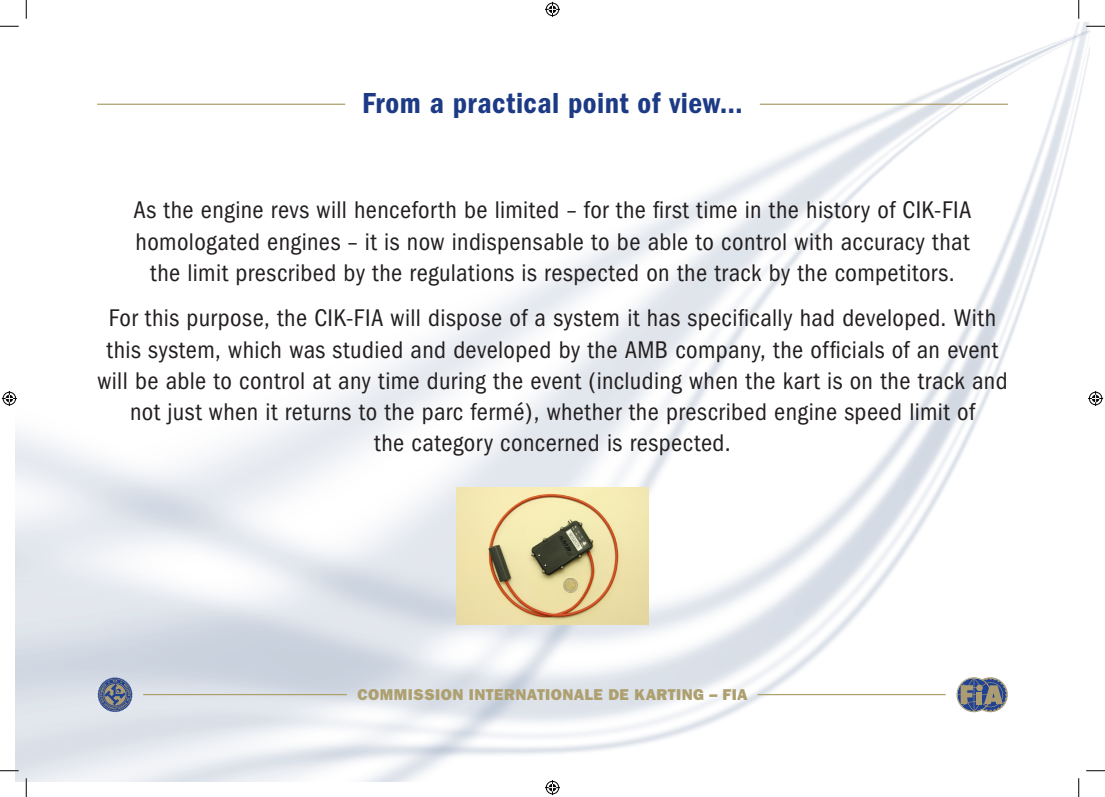
<style>
.page{position:relative;width:1105px;height:797px;background:#fff}
.page>*{position:absolute;margin:0;border:0;box-sizing:border-box;transform-origin:0 0}
.t1{font:600 condensed 30px "Franklin Gothic";letter-spacing:.015em;color:#1c3a85}
.t2{font:condensed 25px/31.2px "Franklin Gothic";letter-spacing:.015em;color:#231f20;text-align:center}
.t3{font:800 15.75px "Franklin Gothic";letter-spacing:.03em;color:#ad9f6e}
</style>
<div class="page">
<img style="left:16px;top:22px;width:1073px;height:759px">
<svg style="left:98px;top:677px;width:35px;height:35px"></svg>
<svg style="left:956px;top:677px;width:52px;height:35px"></svg>
<div style="left:976px;top:684px;width:7px;height:7px;background:#ab9c72;border-radius:50%"></div>
<div style="left:976px;top:692px;width:6px;height:12px;background:#ab9c72"></div>
<hr style="left:143px;top:694px;width:204px;height:1px;background:#ad9f6e">
<hr style="left:758px;top:694px;width:188px;height:1px;background:#ad9f6e">
<hr style="left:97px;top:104px;width:248px;height:1px;background:#ad9f6e">
<hr style="left:760px;top:104px;width:248px;height:1px;background:#ad9f6e">
<img style="left:457px;top:487px;width:191px;height:137px">
<svg style="left:0;top:25px;width:19px;height:2px"></svg>
<svg style="left:1086px;top:25px;width:19px;height:2px"></svg>
<svg style="left:0;top:770px;width:19px;height:1px"></svg>
<svg style="left:1086px;top:770px;width:19px;height:1px"></svg>
<svg style="left:25px;top:0;width:2px;height:19px"></svg>
<svg style="left:25px;top:778px;width:2px;height:19px"></svg>
<svg style="left:1078px;top:0;width:1px;height:19px"></svg>
<svg style="left:1078px;top:778px;width:1px;height:19px"></svg>
<svg style="left:545px;top:2px;width:15px;height:15px"></svg>
<svg style="left:545px;top:780px;width:15px;height:15px"></svg>
<svg style="left:2px;top:391px;width:15px;height:15px"></svg>
<svg style="left:1088px;top:391px;width:15px;height:15px"></svg>
<p class="t1" style="left:362px;top:85px;width:382px">From a practical point of view…</p>
<p class="t2" style="left:133px;top:195px;width:840px">As the engine revs will henceforth be limited – for the first time in the history of CIK-FIA homologated engines – it is now indispensable to be able to control with accuracy that the limit prescribed by the regulations is respected on the track by the competitors.</p>
<p class="t2" style="left:97px;top:303px;width:912px">For this purpose, the CIK-FIA will dispose of a system it has specifically had developed. With this system, which was studied and developed by the AMB company, the officials of an event will be able to control at any time during the event (including when the kart is on the track and not just when it returns to the parc fermé), whether the prescribed engine speed limit of<br>the category concerned is respected.</p>
<p class="t3" style="left:357px;top:685px;width:392px">COMMISSION INTERNATIONALE DE KARTING – FIA</p>
</div>
